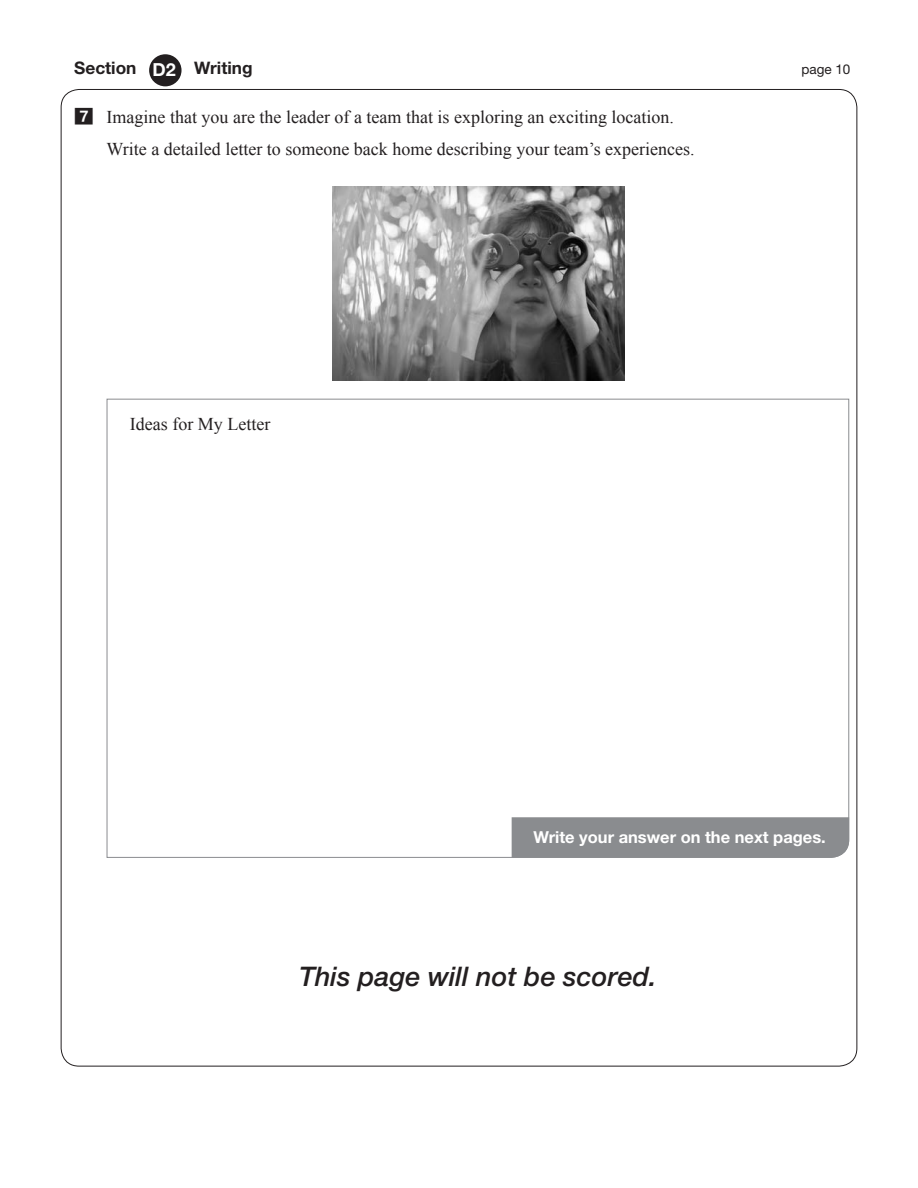
<style>
.page{position:relative;width:918px;height:1188px;background:#fff}
.page>*{position:absolute;margin:0;border:0;box-sizing:border-box;transform-origin:0 0}
.t1{font:italic 500 27px "Helvetica Neue LT Std";color:#231f20}
._6_Question_Line_2{font:18px "Times New Roman";color:#231f20}
._6_Question_Line_1{font:18px "Times New Roman";color:#231f20}
.t2{font:700 18px "Helvetica Neue LT Std";color:#fff}
._3_6_Header{font:700 17.25px "Helvetica Neue LT Std";color:#231f20}
.t3{font:700 16.5px "Helvetica Neue LT Std";color:#fff}
._3_6_Header-2{font:13.5px "Helvetica Neue LT Std";color:#231f20}
</style>
<div class="page">
<img style="left:333px;top:186px;width:291px;height:195px">
<svg style="left:106px;top:398px;width:744px;height:460px"></svg>
<div style="left:512px;top:817px;width:337px;height:41px;background:#8a8c8f"></div>
<div style="left:149px;top:54px;width:33px;height:32px;background:#231f20;border-radius:50%"></div>
<p class="_3_6_Header" style="left:74px;top:58px;width:64px">Section</p>
<p class="t2" style="left:152px;top:58px;width:25px">D2</p>
<p class="_3_6_Header" style="left:194px;top:58px;width:60px">Writing</p>
<p class="_3_6_Header-2" style="left:801px;top:62px;width:51px">page 10</p>
<p class="_6_Question_Line_1" style="left:107px;top:105px;width:569px">Imagine that you are the leader of a team that is exploring an exciting location.</p>
<p class="_6_Question_Line_2" style="left:107px;top:137px;width:590px">Write a detailed letter to someone back home describing your team’s experiences.</p>
<p class="_6_Question_Line_2" style="left:130px;top:412px;width:142px">Ideas for My Letter</p>
<p class="t3" style="left:533px;top:827px;width:294px">Write your answer on the next pages.</p>
<p class="t1" style="left:299px;top:960px;width:359px">This page will not be scored.</p>
</div>
